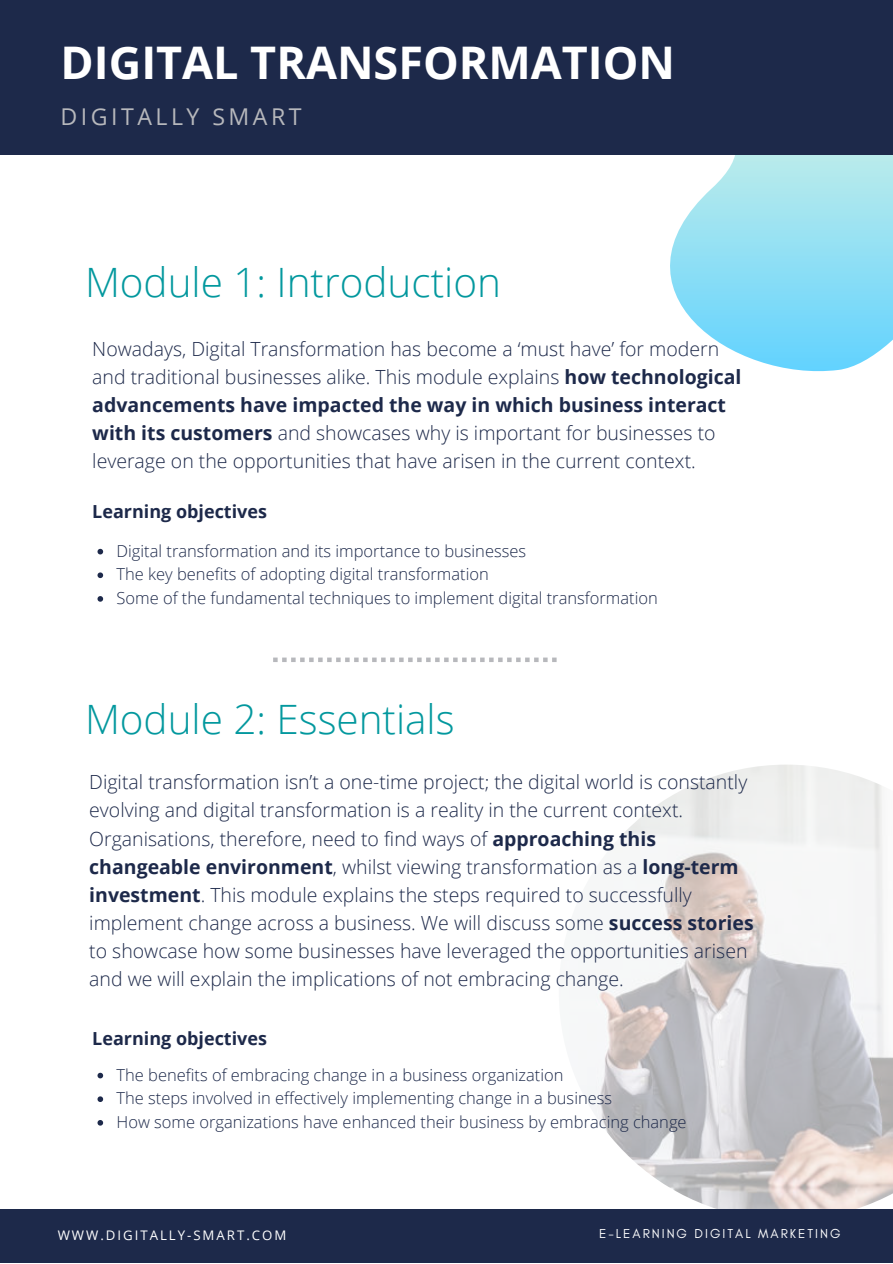
<style>
.page{position:relative;width:893px;height:1264px;background:#fff}
.page>*{position:absolute;margin:0;border:0;box-sizing:border-box;transform-origin:0 0}
.t1{font:700 45px "Open Sans";color:#fff}
.t2{font:300 40.5px "Open Sans";color:#03989e}
.t3{font:23.1px "Open Sans";letter-spacing:.15em;color:#b7b8bc}
.t4{font:300 19.5px/28px "Open Sans";color:#1d294a}
.t5{font:700 18px "Open Sans";color:#1d294a}
.t6{font:300 16.5px/23.5px "Open Sans";color:#1d294a}
.t7{font:13.2px "Glacial Indifference";letter-spacing:.15em;color:#fff}
.t8{font:13.2px "Open Sans";letter-spacing:.15em;color:#fff}
.s1{font-weight:700}
</style>
<div class="page">
<svg style="left:670px;top:155px;width:222px;height:217px"></svg>
<div style="left:0;top:0;width:892px;height:155px;background:#1d294a"></div>
<svg style="left:273px;top:657px;width:283px;height:5px"></svg>
<svg style="left:97px;top:549px;width:6px;height:5px"></svg>
<svg style="left:97px;top:572px;width:6px;height:6px"></svg>
<svg style="left:97px;top:596px;width:6px;height:5px"></svg>
<img style="left:584px;top:765px;width:308px;height:444px">
<svg style="left:97px;top:1072px;width:6px;height:6px"></svg>
<svg style="left:97px;top:1096px;width:6px;height:5px"></svg>
<svg style="left:97px;top:1120px;width:6px;height:5px"></svg>
<div style="left:0;top:1209px;width:892px;height:53px;background:#1d294a"></div>
<h1 class="t1" style="left:61px;top:31px;width:616px">DIGITAL TRANSFORMATION</h1>
<p class="t3" style="left:61px;top:100px;width:242px">DIGITALLY SMART</p>
<h2 class="t2" style="left:85px;top:254px;width:417px">Module 1: Introduction</h2>
<p class="t4" style="left:92px;top:334px;width:650px">Nowadays, Digital Transformation has become a ‘must have’ for modern and traditional businesses alike. This module explains <span class="s1">how technological advancements have impacted the way in which business interact with its customers</span> and showcases why is important for businesses to leverage on the opportunities that have arisen in the current context.</p>
<p class="t5" style="left:92px;top:498px;width:176px">Learning objectives</p>
<p class="t6" style="left:116px;top:538px;width:542px">Digital transformation and its importance to businesses<br>The key benefits of adopting digital transformation<br>Some of the fundamental techniques to implement digital transformation</p>
<h2 class="t2" style="left:85px;top:690px;width:371px">Module 2: Essentials</h2>
<p class="t4" style="left:89px;top:767px;width:666px">Digital transformation isn’t a one-time project; the digital world is constantly evolving and digital transformation is a reality in the current context.<br>Organisations, therefore, need to find ways of <span class="s1">approaching this changeable environment</span>, whilst viewing transformation as a <span class="s1">long-term investment</span>. This module explains the steps required to successfully implement change across a business. We will discuss some <span class="s1">success stories </span>to showcase how some businesses have leveraged the opportunities arisen and we will explain the implications of not embracing change.</p>
<p class="t5" style="left:92px;top:1026px;width:176px">Learning objectives</p>
<p class="t6" style="left:116px;top:1062px;width:571px">The benefits of embracing change in a business organization<br>The steps involved in effectively implementing change in a business<br>How some organizations have enhanced their business by embracing change</p>
<p class="t8" style="left:58px;top:1225px;width:230px">WWW.DIGITALLY-SMART.COM</p>
<p class="t7" style="left:599px;top:1225px;width:243px">E-LEARNING DIGITAL MARKETING</p>
</div>
